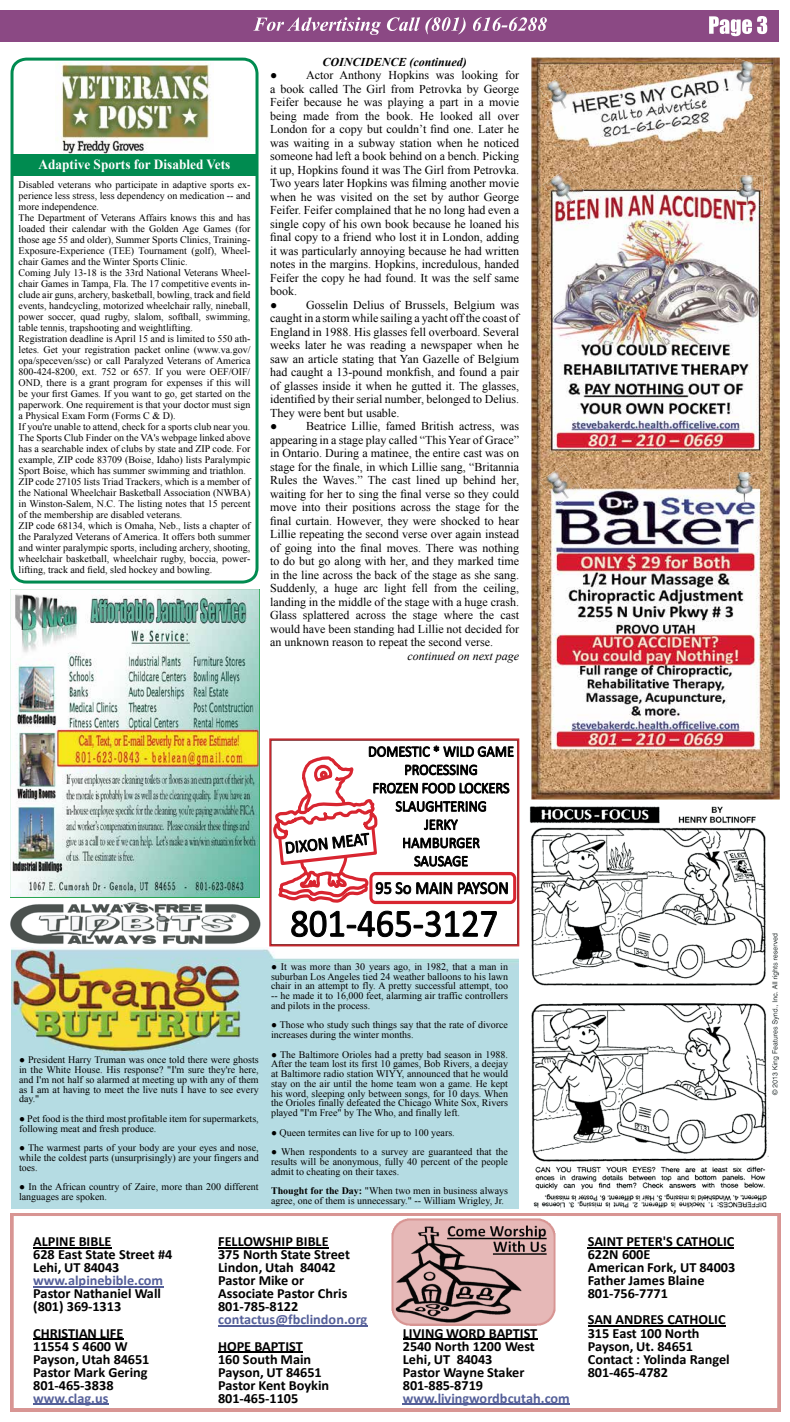
<style>
.page{position:relative;width:790px;height:1422px;background:#fff}
.page>*{position:absolute;margin:0;border:0;box-sizing:border-box;transform-origin:0 0}
.t1{font:700 14px/13px "Calibri";letter-spacing:-.005em;color:#000}
.t2{font:700 14px "Calibri";letter-spacing:-.005em;color:#545f99}
.t3{font:700 14px "Times New Roman";color:#fff;scale:.95 1}
.t4{font:12px/13.5px "Times New Roman";color:#000;text-align:justify}
.t5{font:italic 700 12px "Times New Roman";color:#000}
.t6{font:italic 12px "Times New Roman";color:#000}
.t7{font:10px/11px "Times New Roman";color:#000;text-align:justify}
.s1{font-weight:700}
</style>
<div class="page">
<img style="left:10px;top:902px;width:251px;height:43px">
<div style="left:0;top:10px;width:779px;height:32px;background:#8b4984"></div>
<svg style="left:709px;top:16px;width:58px;height:20px"></svg>
<svg style="left:253px;top:17px;width:294px;height:18px"></svg>
<img style="left:12px;top:947px;width:507px;height:261px">
<img style="left:532px;top:58px;width:248px;height:742px">
<img style="left:543px;top:167px;width:42px;height:40px">
<img style="left:733px;top:175px;width:30px;height:30px">
<img style="left:731px;top:58px;width:34px;height:37px">
<img style="left:540px;top:74px;width:40px;height:39px">
<img style="left:540px;top:464px;width:42px;height:40px">
<img style="left:730px;top:472px;width:30px;height:30px">
<svg style="left:11px;top:58px;width:248px;height:526px"></svg>
<img style="left:55px;top:62px;width:159px;height:93px">
<div style="left:12px;top:155px;width:245px;height:21px;background:#008b50"></div>
<img style="left:10px;top:589px;width:249px;height:308px">
<svg style="left:269px;top:738px;width:250px;height:208px"></svg>
<svg style="left:11px;top:1213px;width:769px;height:198px"></svg>
<hr style="left:33px;top:1248px;width:78px;height:1px;background:#000">
<hr style="left:33px;top:1287px;width:130px;height:1px;background:#545f99">
<hr style="left:33px;top:1339px;width:90px;height:1px;background:#000">
<hr style="left:33px;top:1404px;width:76px;height:1px;background:#545f99">
<hr style="left:218px;top:1248px;width:111px;height:1px;background:#000">
<hr style="left:218px;top:1326px;width:149px;height:1px;background:#545f99">
<hr style="left:218px;top:1352px;width:85px;height:1px;background:#000">
<hr style="left:403px;top:1339px;width:134px;height:1px;background:#000">
<hr style="left:403px;top:1404px;width:167px;height:1px;background:#545f99">
<hr style="left:588px;top:1248px;width:146px;height:1px;background:#000">
<hr style="left:588px;top:1326px;width:137px;height:1px;background:#000">
<img style="left:391px;top:1217px;width:166px;height:109px">
<img style="left:529px;top:806px;width:250px;height:402px">
<h1 class="t3" style="left:39px;top:155px;width:203px">Adaptive Sports for Disabled Vets</h1>
<p class="t7" style="left:19px;top:179px;width:233px;text-align:left">Disabled veterans who participate in adaptive sports ex&shy;perience less stress, less dependency on medication -- and more independence.<br>The Department of Veterans Affairs knows this and has loaded their calendar with the Golden Age Games (for those age 55 and older), Summer Sports Clinics, Training-Exposure-Experience (TEE) Tournament (golf), Wheel&shy;chair Games and the Winter Sports Clinic.<br>Coming July 13-18 is the 33rd National Veterans Wheel&shy;chair Games in Tampa, Fla. The 17 competitive events in&shy;clude air guns, archery, basketball, bowling, track and field events, handcycling, motorized wheelchair rally, nineball, power soccer, quad rugby, slalom, softball, swimming, table tennis, trapshooting and weightlifting.<br>Registration deadline is April 15 and is limited to 550 ath&shy;letes. Get your registration packet online (www.va.gov/ opa/speceven/ssc) or call Paralyzed Veterans of America 800-424-8200, ext. 752 or 657. If you were OEF/OIF/ OND, there is a grant program for expenses if this will be your first Games. If you want to go, get started on the paperwork. One requirement is that your doctor must sign a Physical Exam Form (Forms C &amp; D).<br>If you're unable to attend, check for a sports club near you.<br>The Sports Club Finder on the VA's webpage linked above has a searchable index of clubs by state and ZIP code. For example, ZIP code 83709 (Boise, Idaho) lists Paralympic Sport Boise, which has summer swimming and triathlon.<br>ZIP code 27105 lists Triad Trackers, which is a member of the National Wheelchair Basketball Association (NWBA) in Winston-Salem, N.C. The listing notes that 15 percent of the membership are disabled veterans.<br>ZIP code 68134, which is Omaha, Neb., lists a chapter of the Paralyzed Veterans of America. It offers both summer and winter paralympic sports, including archery, shooting, wheelchair basketball, wheelchair rugby, boccia, power&shy;lifting, track and field, sled hockey and bowling.</p>
<p class="t5" style="left:322px;top:54px;width:146px">COINCIDENCE (continued)</p>
<p class="t4" style="left:270px;top:68px;width:251px">● Actor Anthony Hopkins was looking for a book called The Girl from Petrovka by George Feifer because he was playing a part in a movie being made from the book. He looked all over London for a copy but couldn’t find one. Later he was waiting in a subway station when he noticed someone had left a book behind on a bench. Picking it up, Hopkins found it was The Girl from Petrovka.<br>Two years later Hopkins was filming another movie when he was visited on the set by author George Feifer. Feifer complained that he no long had even a single copy of his own book because he loaned his final copy to a friend who lost it in London, adding it was particularly annoying because he had written notes in the margins. Hopkins, incredulous, handed Feifer the copy he had found. It was the self same book.</p>
<p class="t4" style="left:270px;top:298px;width:251px">● Gosselin Delius of Brussels, Belgium was caught in a storm while sailing a yacht off the coast of England in 1988. His glasses fell overboard. Several weeks later he was reading a newspaper when he saw an article stating that Yan Gazelle of Belgium had caught a 13-pound monkfish, and found a pair of glasses inside it when he gutted it. The glasses, identified by their serial number, belonged to Delius.<br>They were bent but usable.</p>
<p class="t4" style="left:270px;top:419px;width:251px">● Beatrice Lillie, famed British actress, was appearing in a stage play called “This Year of Grace” in Ontario. During a matinee, the entire cast was on stage for the finale, in which Lillie sang, “Britannia Rules the Waves.” The cast lined up behind her, waiting for her to sing the final verse so they could move into their positions across the stage for the final curtain. However, they were shocked to hear Lillie repeating the second verse over again instead of going into the final moves. There was nothing to do but go along with her, and they marked time in the line across the back of the stage as she sang.<br>Suddenly, a huge arc light fell from the ceiling, landing in the middle of the stage with a huge crash.<br>Glass splattered across the stage where the cast would have been standing had Lillie not decided for an unknown reason to repeat the second verse.</p>
<p class="t6" style="left:407px;top:648px;width:113px">continued on next page</p>
<p class="t7" style="left:19px;top:1055px;width:241px;line-height:9.8px">● President Harry Truman was once told there were ghosts in the White House. His response? "I'm sure they're here, and I'm not half so alarmed at meeting up with any of them as I am at having to meet the live nuts I have to see every day."</p>
<p class="t7" style="left:19px;top:1113px;width:241px;line-height:9.8px">● Pet food is the third most profitable item for supermarkets, following meat and fresh produce.</p>
<p class="t7" style="left:19px;top:1143px;width:241px;line-height:9.8px">● The warmest parts of your body are your eyes and nose, while the coldest parts (unsurprisingly) are your fingers and toes.</p>
<p class="t7" style="left:19px;top:1182px;width:241px;line-height:9.8px">● In the African country of Zaire, more than 200 different languages are spoken.</p>
<p class="t7" style="left:271px;top:961px;width:239px;line-height:9.8px">● It was more than 30 years ago, in 1982, that a man in suburban Los Angeles tied 24 weather balloons to his lawn chair in an attempt to fly. A pretty successful attempt, too -- he made it to 16,000 feet, alarming air traffic controllers and pilots in the process.</p>
<p class="t7" style="left:271px;top:1020px;width:239px;line-height:9.8px">● Those who study such things say that the rate of divorce increases during the winter months.</p>
<p class="t7" style="left:271px;top:1049px;width:239px;line-height:9.8px">● The Baltimore Orioles had a pretty bad season in 1988.<br>After the team lost its first 10 games, Bob Rivers, a deejay at Baltimore radio station WIYY, announced that he would stay on the air until the home team won a game. He kept his word, sleeping only between songs, for 10 days. When the Orioles finally defeated the Chicago White Sox, Rivers played "I'm Free" by The Who, and finally left.</p>
<p class="t7" style="left:271px;top:1127px;width:185px">● Queen termites can live for up to 100 years.</p>
<p class="t7" style="left:271px;top:1147px;width:239px;line-height:9.8px">● When respondents to a survey are guaranteed that the results will be anonymous, fully 40 percent of the people admit to cheating on their taxes.</p>
<p class="t7" style="left:271px;top:1186px;width:238px;line-height:9.8px"><span class="s1">Thought for the Day:</span> "When two men in business always agree, one of them is unnecessary." -- William Wrigley, Jr.</p>
<h1 class="t1" style="left:33px;top:1235px;width:141px">ALPINE BIBLE<br>628 East State Street #4<br>Lehi, UT 84043</h1>
<h1 class="t2" style="left:33px;top:1272px;width:131px">www.alpinebible.com</h1>
<h1 class="t1" style="left:33px;top:1287px;width:129px">Pastor Nathaniel Wall (801) 369-1313</h1>
<h1 class="t1" style="left:33px;top:1326px;width:118px">CHRISTIAN LIFE<br>11554 S 4600 W<br>Payson, Utah 84651<br>Pastor Mark Gering<br>801-465-3838</h1>
<h1 class="t2" style="left:33px;top:1389px;width:77px">www.clag.us</h1>
<h1 class="t1" style="left:218px;top:1235px;width:133px">FELLOWSHIP BIBLE<br>375 North State Street<br>Lindon, Utah 84042<br>Pastor Mike or<br>Associate Pastor Chris<br>801-785-8122</h1>
<h1 class="t2" style="left:218px;top:1311px;width:151px">contactus@fbclindon.org</h1>
<h1 class="t1" style="left:218px;top:1339px;width:113px">HOPE BAPTIST<br>160 South Main<br>Payson, UT 84651<br>Pastor Kent Boykin<br>801-465-1105</h1>
<h1 class="t1" style="left:403px;top:1326px;width:136px">LIVING WORD BAPTIST<br>2540 North 1200 West<br>Lehi, UT 84043<br>Pastor Wayne Staker<br>801-885-8719</h1>
<h1 class="t2" style="left:403px;top:1389px;width:169px">www.livingwordbcutah.com</h1>
<h1 class="t1" style="left:588px;top:1235px;width:149px">SAINT PETER'S CATHOLIC<br>622N 600E<br>American Fork, UT 84003<br>Father James Blaine<br>801-756-7771</h1>
<h1 class="t1" style="left:588px;top:1313px;width:143px">SAN ANDRES CATHOLIC<br>315 East 100 North<br>Payson, Ut. 84651<br>Contact : Yolinda Rangel<br>801-465-4782</h1>
</div>
